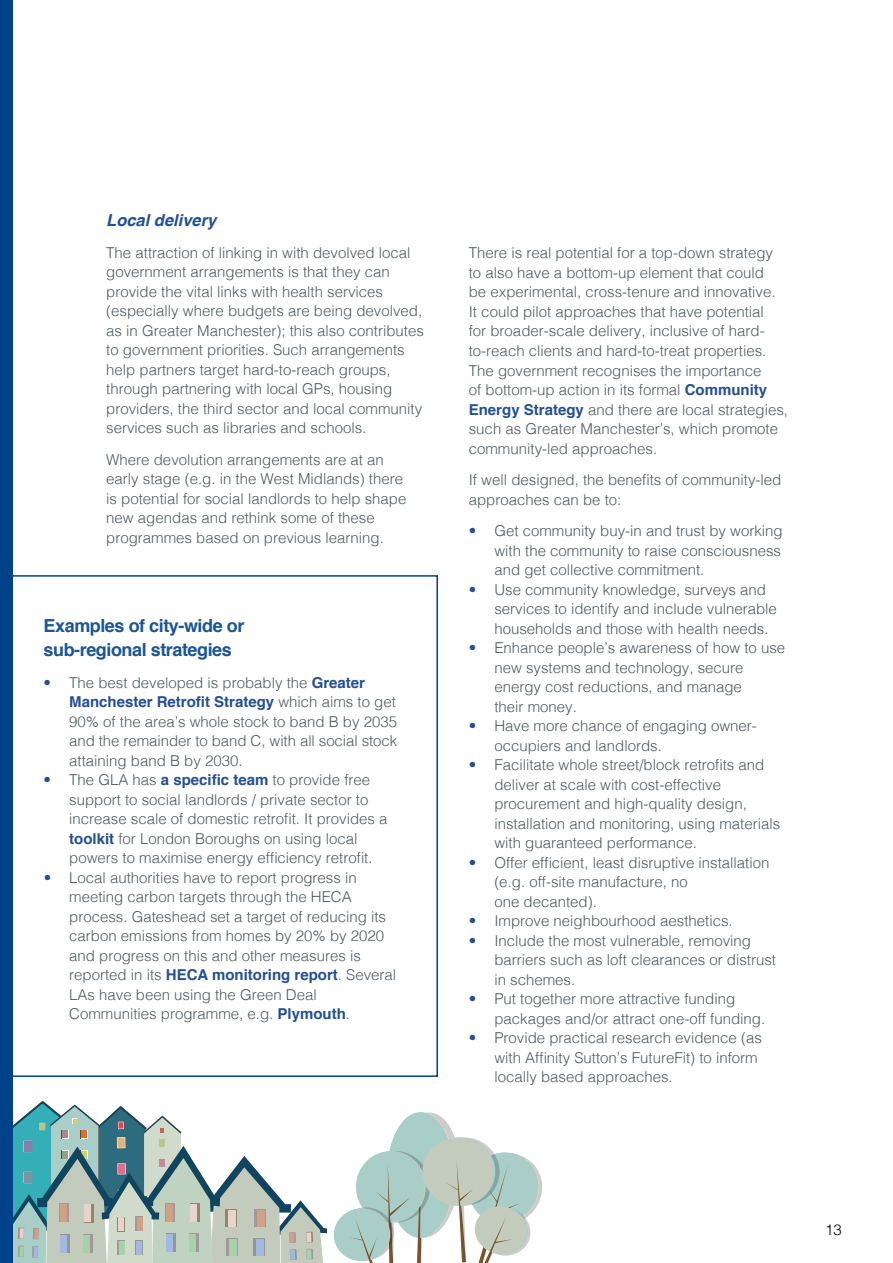
<style>
.page{position:relative;width:893px;height:1263px;background:#fff}
.page>*{position:absolute;margin:0;border:0;box-sizing:border-box;transform-origin:0 0}
.t1{font:700 18px/24px "Helvetica";letter-spacing:-.025em;color:#1a5595}
.t2{font:italic 700 16.5px "Helvetica";color:#234f93}
.t3{font:300 15px/19.5px "Helvetica";color:#51585e}
.t4{font:300 15px "Helvetica";color:#000}
.s1{color:#234f93}
.s2{font-weight:700;color:#234f93}
</style>
<div class="page">
<div style="left:0;top:0;width:12px;height:1263px;background:#004289"></div>
<svg style="left:12px;top:575px;width:426px;height:502px"></svg>
<svg style="left:12px;top:1101px;width:530px;height:162px"></svg>
<p class="t2" style="left:106px;top:207px;width:112px">Local delivery</p>
<p class="t3" style="left:106px;top:241px;width:319px">The attraction of linking in with devolved local government arrangements is that they can provide the vital links with health services (especially where budgets are being devolved, as in Greater Manchester); this also contributes to government priorities. Such arrangements help partners target hard-to-reach groups, through partnering with local GPs, housing providers, the third sector and local community services such as libraries and schools.</p>
<p class="t3" style="left:106px;top:448px;width:302px">Where devolution arrangements are at an early stage (e.g. in the West Midlands) there is potential for social landlords to help shape new agendas and rethink some of these programmes based on previous learning.</p>
<p class="t1" style="left:44px;top:614px;width:202px">Examples of city-wide or sub-regional strategies</p>
<p class="t3" style="left:69px;top:672px;width:330px;text-indent:-26px"><span class="s1">•</span> The best developed is probably the <span class="s2">Greater Manchester Retrofit Strategy</span> which aims to get 90% of the area’s whole stock to band B by 2035 and the remainder to band C, with all social stock attaining band B by 2030.</p>
<p class="t3" style="left:69px;top:769px;width:320px;text-indent:-26px"><span class="s1">•</span> The GLA has <span class="s2">a specific team</span> to provide free support to social landlords / private sector to increase scale of domestic retrofit. It provides a <span class="s2">toolkit</span> for London Boroughs on using local powers to maximise energy efficiency retrofit.</p>
<p class="t3" style="left:69px;top:867px;width:328px;text-indent:-26px"><span class="s1">•</span> Local authorities have to report progress in meeting carbon targets through the HECA process. Gateshead set a target of reducing its carbon emissions from homes by 20% by 2020 and progress on this and other measures is reported in its <span class="s2">HECA monitoring report</span>. Several LAs have been using the Green Deal Communities programme, e.g. <span class="s2">Plymouth</span>.</p>
<p class="t3" style="left:469px;top:242px;width:321px">There is real potential for a top-down strategy to also have a bottom-up element that could<br>be experimental, cross-tenure and innovative.<br>It could pilot approaches that have potential<br>for broader-scale delivery, inclusive of hard&shy;to-reach clients and hard-to-treat properties.<br>The government recognises the importance<br>of bottom-up action in its formal <span class="s2">Community Energy Strategy</span> and there are local strategies, such as Greater Manchester’s, which promote community-led approaches.</p>
<p class="t3" style="left:469px;top:469px;width:314px">If well designed, the benefits of community-led approaches can be to:</p>
<p class="t3" style="left:494px;top:520px;width:290px;text-align:justify;text-indent:-26px"><span class="s1">•</span> Get community buy-in and trust by working with the community to raise consciousness and get collective commitment.</p>
<p class="t3" style="left:494px;top:578px;width:284px;text-indent:-26px"><span class="s1">•</span> Use community knowledge, surveys and services to identify and include vulnerable households and those with health needs.</p>
<p class="t3" style="left:494px;top:637px;width:292px;text-indent:-26px"><span class="s1">•</span> Enhance people’s awareness of how to use new systems and technology, secure energy cost reductions, and manage<br>their money.</p>
<p class="t3" style="left:494px;top:715px;width:264px;text-indent:-26px"><span class="s1">•</span> Have more chance of engaging owner&shy;occupiers and landlords.</p>
<p class="t3" style="left:494px;top:754px;width:287px;text-indent:-26px"><span class="s1">•</span> Facilitate whole street/block retrofits and deliver at scale with cost-effective procurement and high-quality design, installation and monitoring, using materials with guaranteed performance.</p>
<p class="t3" style="left:494px;top:851px;width:277px;text-indent:-26px"><span class="s1">•</span> Offer efficient, least disruptive installation (e.g. off-site manufacture, no<br>one decanted).</p>
<p class="t3" style="left:469px;top:910px;width:265px"><span class="s1">•</span> Improve neighbourhood aesthetics.</p>
<p class="t3" style="left:494px;top:929px;width:283px;text-indent:-26px"><span class="s1">•</span> Include the most vulnerable, removing barriers such as loft clearances or distrust in schemes.</p>
<p class="t3" style="left:494px;top:988px;width:272px;text-indent:-26px"><span class="s1">•</span> Put together more attractive funding packages and/or attract one-off funding.</p>
<p class="t3" style="left:494px;top:1027px;width:269px;text-indent:-26px"><span class="s1">•</span> Provide practical research evidence (as with Affinity Sutton’s FutureFit) to inform locally based approaches.</p>
<p class="t4" style="left:825px;top:1216px;width:18px">13</p>
</div>
